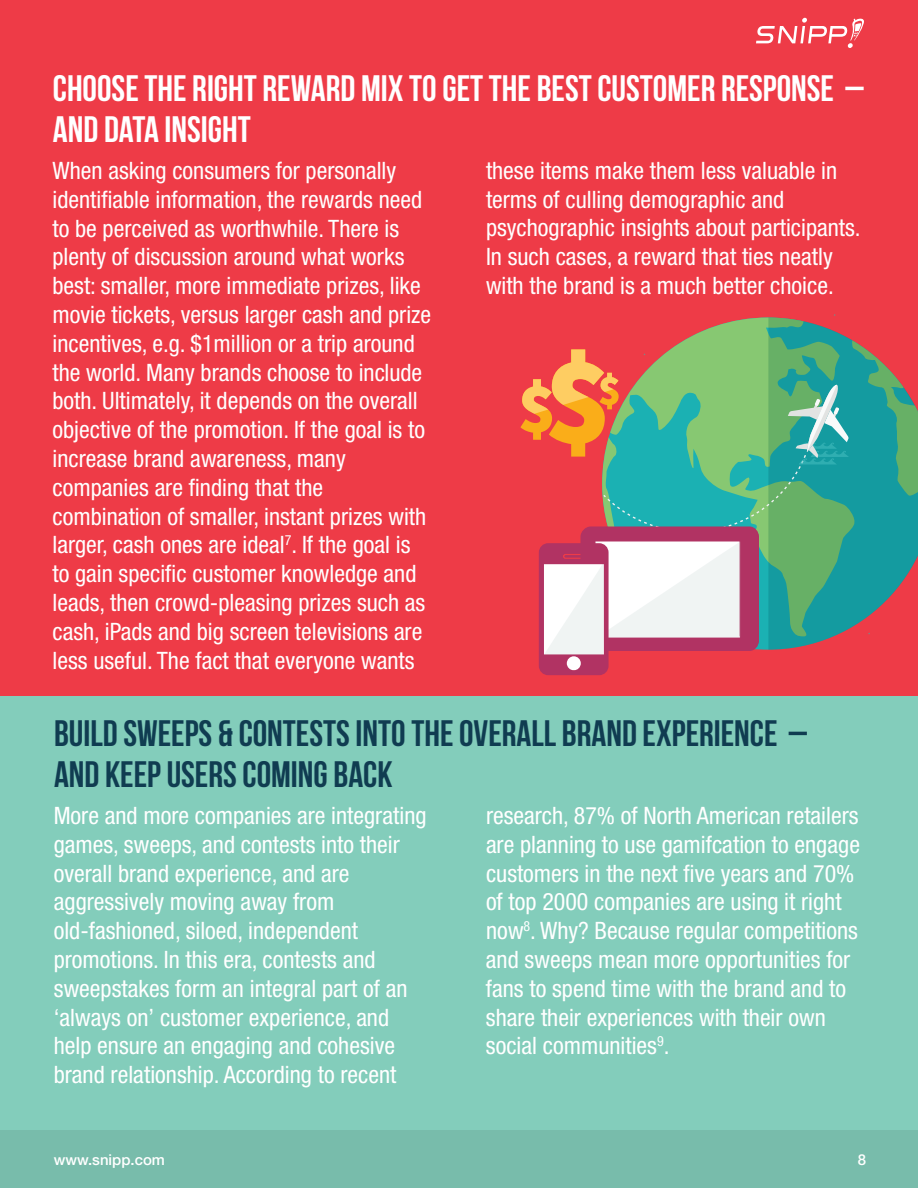
<style>
.page{position:relative;width:918px;height:1188px;background:#ee3b47}
.page>*{position:absolute;margin:0;border:0;box-sizing:border-box;transform-origin:0 0}
.t1{font:700 36.6px/41px "Bebas Neue";color:#103c51}
.t2{font:700 36.6px/41px "Bebas Neue";color:#fff}
.t3{font:condensed 24px/28.8px "Helvetica Neue LT Std";color:#fff}
.t4{font:500 15px "Helvetica Neue LT Std";color:#fff}
</style>
<div class="page">
<div style="left:0;top:697px;width:918px;height:491px;background:#83cdbb"></div>
<div style="left:0;top:1131px;width:918px;height:57px;background:#78bcab"></div>
<svg style="left:685px;top:318px;width:83px;height:22px;fill:#87c872"></svg>
<svg style="left:768px;top:317px;width:84px;height:23px"></svg>
<svg style="left:520px;top:340px;width:398px;height:335px"></svg>
<hr style="left:564px;top:555px;width:19px;height:3px;background:#b13363">
<svg style="left:756px;top:17px;width:108px;height:31px"></svg>
<h1 class="t2" style="left:53px;top:68px;width:812px">CHOOSE THE RIGHT REWARD MIX TO GET THE BEST CUSTOMER RESPONSE –<br>AND DATA INSIGHT</h1>
<p class="t3" style="left:52px;top:156px;width:380px">When asking consumers for personally identifiable information, the rewards need to be perceived as worthwhile. There is plenty of discussion around what works best: smaller, more immediate prizes, like movie tickets, versus larger cash and prize incentives, e.g. $1million or a trip around the world. Many brands choose to include both. Ultimately, it depends on the overall objective of the promotion. If the goal is to increase brand awareness, many companies are finding that the combination of smaller, instant prizes with larger, cash ones are ideal<sup>7</sup>. If the goal is to gain specific customer knowledge and leads, then crowd-pleasing prizes such as cash, iPads and big screen televisions are less useful. The fact that everyone wants</p>
<p class="t3" style="left:486px;top:156px;width:376px">these items make them less valuable in terms of culling demographic and psychographic insights about participants.<br>In such cases, a reward that ties neatly with the brand is a much better choice.</p>
<h1 class="t1" style="left:54px;top:713px;width:755px">BUILD SWEEPS &amp; CONTESTS INTO THE OVERALL BRAND EXPERIENCE –<br>AND KEEP USERS COMING BACK</h1>
<p class="t3" style="left:486px;top:801px;width:376px">research, 87% of North American retailers are planning to use gamifcation to engage customers in the next five years and 70% of top 2000 companies are using it right now<sup>8</sup>. Why? Because regular competitions and sweeps mean more opportunities for fans to spend time with the brand and to share their experiences with their own social communities<sup>9</sup>.</p>
<p class="t3" style="left:54px;top:801px;width:374px">More and more companies are integrating games, sweeps, and contests into their overall brand experience, and are aggressively moving away from old-fashioned, siloed, independent promotions. In this era, contests and sweepstakes form an integral part of an ‘always on’ customer experience, and help ensure an engaging and cohesive brand relationship. According to recent</p>
<p class="t4" style="left:54px;top:1150px;width:113px">www.snipp.com</p>
<p class="t4" style="left:858px;top:1150px;width:10px">8</p>
</div>
